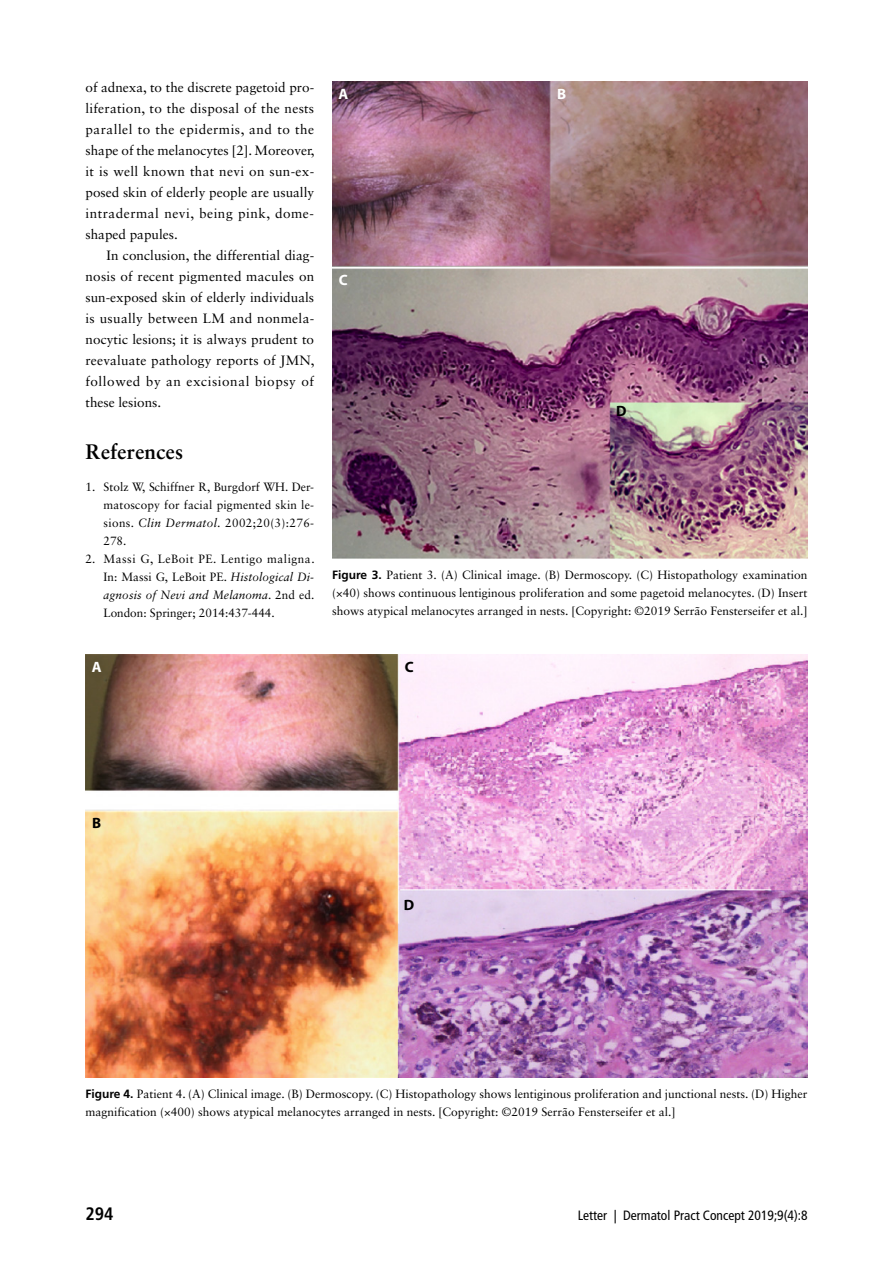
<style>
.page{position:relative;width:893px;height:1263px;background:#fff}
.page>*{position:absolute;margin:0;border:0;box-sizing:border-box;transform-origin:0 0}
.t1{font:700 21px "Sabon LT Std";letter-spacing:.005em;color:#000}
.t2{font:700 condensed 18px "Frutiger LT Std";color:#000}
.Figure_label_white_2{font:700 15px "Myriad Pro";color:#fff}
.Figure_label_white_2-2{font:700 15px "Myriad Pro";color:#000}
.FL{font:13.5px/21px "Sabon LT Std";letter-spacing:.04em;color:#000;text-align:justify}
.t3{font:condensed 13.5px "Frutiger LT Std";color:#000}
.Figure_legend{font:12px/18px "Sabon LT Std";color:#000;text-align:justify}
.RF1_hard_numbers{font:12px/18px "Sabon LT Std";letter-spacing:.02em;color:#000;text-align:justify}
.s1{font-style:italic}
.s2{font-family:"Frutiger LT Std";font-weight:700}
</style>
<div class="page">
<img style="left:332px;top:81px;width:475px;height:477px">
<img style="left:86px;top:654px;width:721px;height:423px">
<p class="FL" style="left:85px;top:76px;width:231px">of adnexa, to the discrete pagetoid pro&shy;liferation, to the disposal of the nests parallel to the epidermis, and to the shape of the melanocytes [2]. Moreover, it is well known that nevi on sun-ex&shy;posed skin of elderly people are usually intradermal nevi, being pink, dome&shy;shaped papules.</p>
<p class="FL" style="left:85px;top:244px;width:231px;text-indent:21px">In conclusion, the differential diag&shy;nosis of recent pigmented macules on sun-exposed skin of elderly individuals is usually between LM and nonmela&shy;nocytic lesions; it is always prudent to reevaluate pathology reports of JMN, followed by an excisional biopsy of these lesions.</p>
<h1 class="t1" style="left:85px;top:439px;width:99px">References</h1>
<p class="RF1_hard_numbers" style="left:103px;top:477px;width:212px;text-indent:-18px">1. Stolz W, Schiffner R, Burgdorf WH. Der&shy;matoscopy for facial pigmented skin le&shy;sions. <span class="s1">Clin Dermatol.</span> 2002;20(3):276- 278.</p>
<p class="RF1_hard_numbers" style="left:103px;top:549px;width:213px;text-indent:-18px">2. Massi G, LeBoit PE. Lentigo maligna.<br>In: Massi G, LeBoit PE. <span class="s1">Histological Di&shy;agnosis of Nevi and Melanoma</span>. 2nd ed.<br>London: Springer; 2014:437-444.</p>
<p class="Figure_label_white_2" style="left:338px;top:84px;width:11px">A</p>
<p class="Figure_label_white_2" style="left:339px;top:270px;width:10px">C</p>
<p class="Figure_label_white_2" style="left:557px;top:84px;width:11px">B</p>
<p class="Figure_label_white_2-2" style="left:616px;top:401px;width:12px">D</p>
<p class="Figure_legend" style="left:332px;top:566px;width:477px"><span class="s2">Figure 3.</span> Patient 3. (A) Clinical image. (B) Dermoscopy. (C) Histopathology examination (×40) shows continuous lentiginous proliferation and some pagetoid melanocytes. (D) Insert shows atypical melanocytes arranged in nests. [Copyright: ©2019 Serrão Fensterseifer et al.]</p>
<p class="Figure_label_white_2" style="left:92px;top:657px;width:11px">A</p>
<p class="Figure_label_white_2-2" style="left:405px;top:657px;width:10px">C</p>
<p class="Figure_label_white_2-2" style="left:92px;top:813px;width:11px">B</p>
<p class="Figure_label_white_2-2" style="left:404px;top:895px;width:12px">D</p>
<p class="Figure_legend" style="left:85px;top:1085px;width:723px"><span class="s2">Figure 4.</span> Patient 4. (A) Clinical image. (B) Dermoscopy. (C) Histopathology shows lentiginous proliferation and junctional nests. (D) Higher magnification (×400) shows atypical melanocytes arranged in nests. [Copyright: ©2019 Serrão Fensterseifer et al.]</p>
<h2 class="t2" style="left:86px;top:1203px;width:30px">294</h2>
<p class="t3" style="left:578px;top:1208px;width:231px">Letter | Dermatol Pract Concept 2019;9(4):8</p>
</div>
